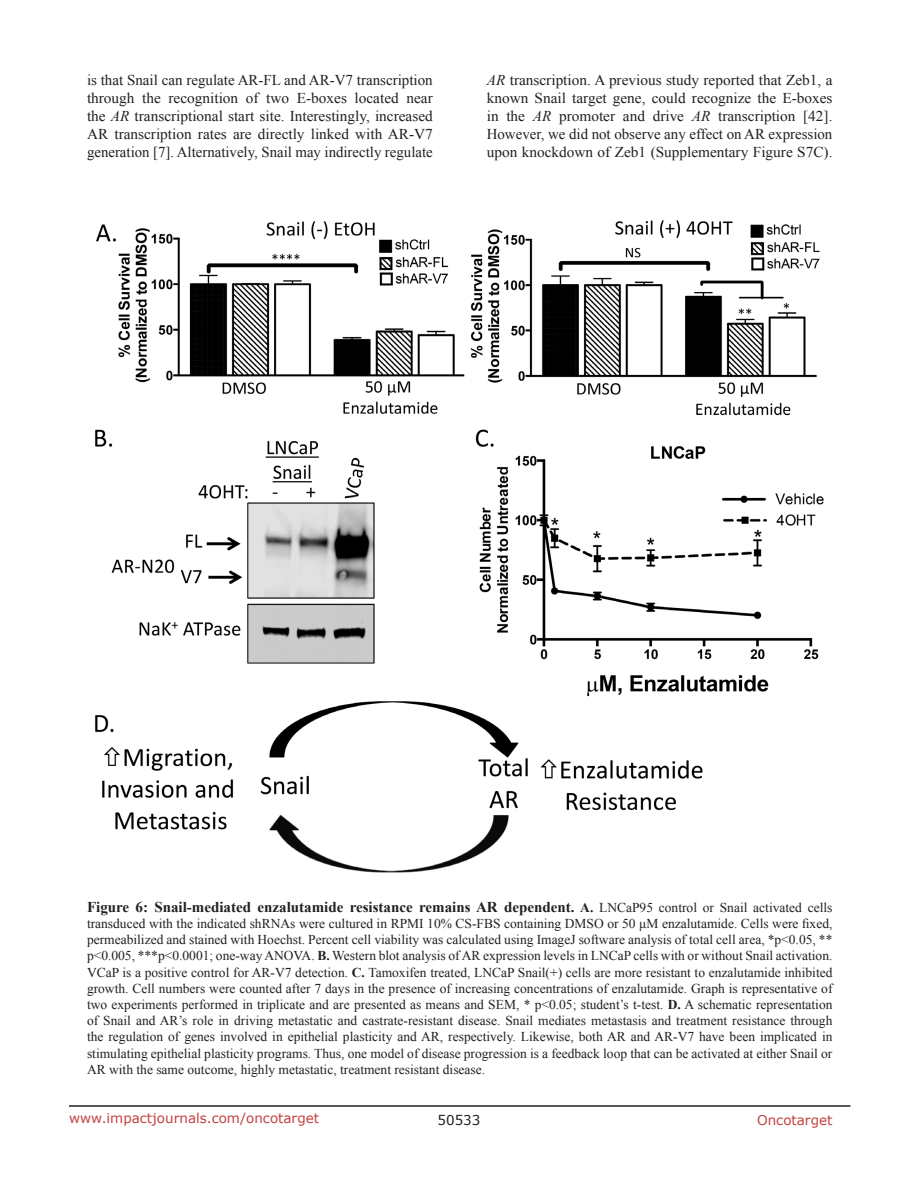
<style>
.page{position:relative;width:918px;height:1188px;background:#fff}
.page>*{position:absolute;margin:0;border:0;box-sizing:border-box;transform-origin:0 0}
.BodyText{font:15px/18px "Times New Roman";color:#231f20;text-align:justify}
.figuretext{font:700 15px "Times New Roman";color:#231f20}
.figuretext-2{font:13.5px/16.2px "Times New Roman";color:#231f20;text-align:justify}
.t1{font:13.5px "Verdana";color:#c24141}
.t2{font:13.5px "Verdana";color:#231f20}
.s1{font-style:italic}
.s2{font-size:13.5px}
.s3{font-weight:400;font-size:13.5px}
.s4{font-weight:700}
</style>
<div class="page">
<hr style="left:69px;top:1105px;width:781px;height:2px;background:#231f20">
<img style="left:95px;top:220px;width:729px;height:653px">
<p class="BodyText" style="left:87px;top:71px;width:347px">is that Snail can regulate AR-FL and AR-V7 transcription through the recognition of two E-boxes located near the <span class="s1">AR</span> transcriptional start site. Interestingly, increased AR transcription rates are directly linked with AR-V7 generation [7]. Alternatively, Snail may indirectly regulate</p>
<p class="BodyText" style="left:487px;top:71px;width:347px"><span class="s1">AR</span> transcription. A previous study reported that Zeb1, a known Snail target gene, could recognize the E-boxes in the <span class="s1">AR</span> promoter and drive <span class="s1">AR</span> transcription [42].<br>However, we did not observe any effect on AR expression upon knockdown of Zeb1 (Supplementary Figure S7C).</p>
<p class="figuretext" style="left:87px;top:896px;width:747px">Figure 6: Snail-mediated enzalutamide resistance remains AR dependent. <span class="s2">A.</span> <span class="s3">LNCaP95 control or Snail activated cells</span></p>
<p class="figuretext-2" style="left:87px;top:915px;width:747px">transduced with the indicated shRNAs were cultured in RPMI 10% CS-FBS containing DMSO or 50 μM enzalutamide. Cells were fixed, permeabilized and stained with Hoechst. Percent cell viability was calculated using ImageJ software analysis of total cell area, *p&lt;0.05, ** p&lt;0.005, ***p&lt;0.0001; one-way ANOVA. <span class="s4">B.</span> Western blot analysis of AR expression levels in LNCaP cells with or without Snail activation.<br>VCaP is a positive control for AR-V7 detection. <span class="s4">C.</span> Tamoxifen treated, LNCaP Snail(+) cells are more resistant to enzalutamide inhibited growth. Cell numbers were counted after 7 days in the presence of increasing concentrations of enzalutamide. Graph is representative of two experiments performed in triplicate and are presented as means and SEM, * p&lt;0.05; student’s t-test. <span class="s4">D.</span> A schematic representation of Snail and AR’s role in driving metastatic and castrate-resistant disease. Snail mediates metastasis and treatment resistance through the regulation of genes involved in epithelial plasticity and AR, respectively. Likewise, both AR and AR-V7 have been implicated in stimulating epithelial plasticity programs. Thus, one model of disease progression is a feedback loop that can be activated at either Snail or AR with the same outcome, highly metastatic, treatment resistant disease.</p>
<p class="t1" style="left:69px;top:1109px;width:252px">www.impactjournals.com/oncotarget</p>
<p class="t2" style="left:438px;top:1111px;width:44px">50533</p>
<p class="t1" style="left:757px;top:1111px;width:77px">Oncotarget</p>
</div>
